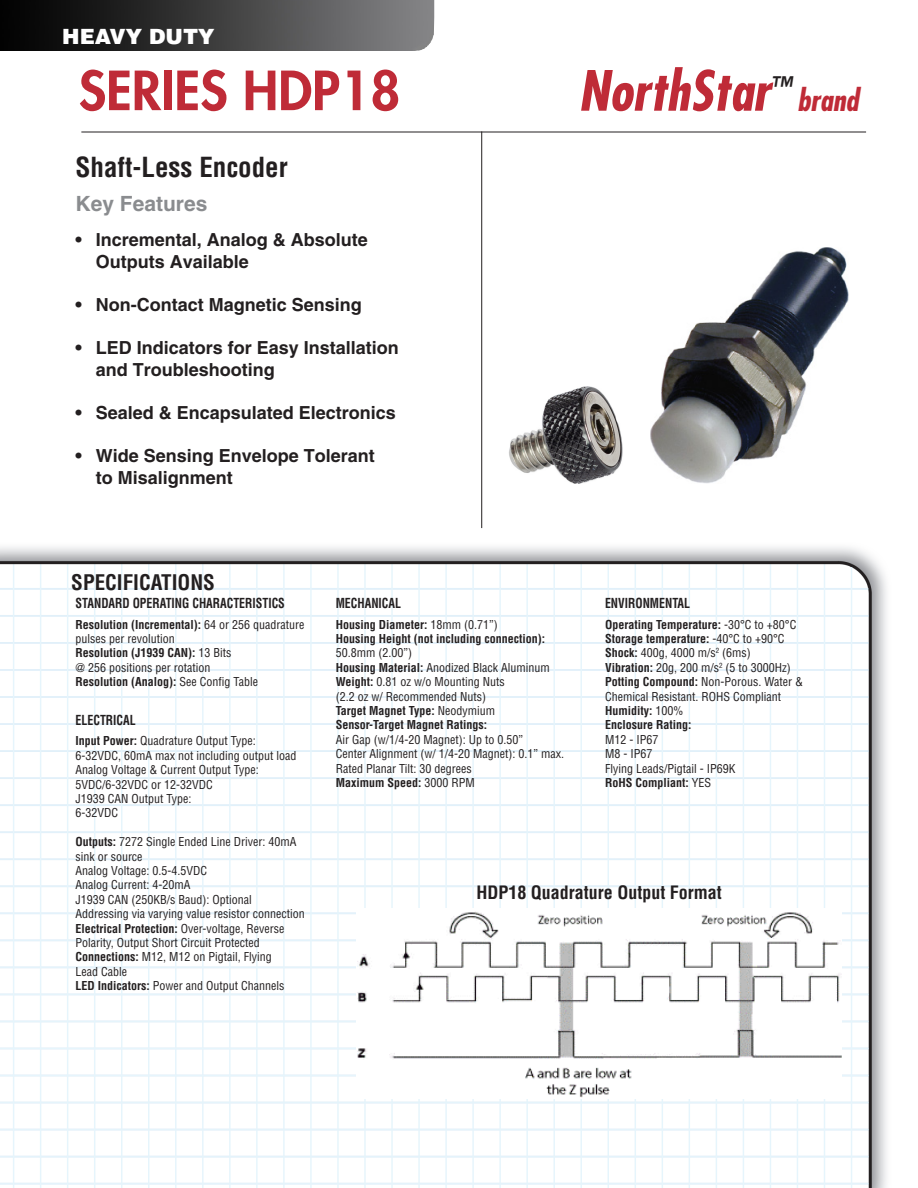
<style>
.page{position:relative;width:918px;height:1188px;background:#fff}
.page>*{position:absolute;margin:0;border:0;box-sizing:border-box;transform-origin:0 0}
.t1{font:italic 700 condensed 54px "Futura";color:#bf2b37}
.t2{font:800 52.5px "Futura";color:#bf2b37}
.t3{font:italic 700 condensed 30px "Futura";color:#bf2b37}
.t4{font:700 condensed 27px "Helvetica";color:#231f20}
.t5{font:700 condensed 21px "Helvetica";color:#231f20}
.t6{font:700 21px "Helvetica";color:#8a8c8f}
.t7{font:900 21px "Helvetica";color:#fff}
.Bullets{font:700 18px/21.6px "Helvetica";color:#231f20}
.t8{font:700 condensed 18px "Helvetica";color:#231f20}
.Specs_1st_Head{font:700 condensed 13.5px "Helvetica";color:#231f20;scale:.88 1}
.SpecText{font:condensed 12px/14.4px "Helvetica";color:#231f20}
.SpecText-2{font:700 condensed 12px/14.4px "Helvetica";color:#231f20}
.s1{font-weight:700}
.s2{font-weight:400}
</style>
<div class="page">
<img style="left:0;top:547px;width:887px;height:641px">
<hr style="left:81px;top:132px;width:785px;height:1px;background:#231f20">
<hr style="left:481px;top:131px;width:1px;height:397px;background:#231f20">
<img style="left:0;top:0;width:434px;height:51px">
<img style="left:356px;top:909px;width:486px;height:189px">
<img style="left:509px;top:386px;width:114px;height:98px">
<img style="left:650px;top:247px;width:199px;height:237px">
<h3 class="t7" style="left:62px;top:23px;width:154px">HEAVY DUTY</h3>
<p class="t2" style="left:79px;top:56px;width:323px">SERIES HDP18</p>
<p class="t1" style="left:578px;top:56px;width:214px">NorthStar<sup>™</sup></p>
<p class="t3" style="left:797px;top:80px;width:63px">brand</p>
<p class="t4" style="left:76px;top:150px;width:214px">Shaft-Less Encoder</p>
<p class="t6" style="left:76px;top:191px;width:133px">Key Features</p>
<p class="Bullets" style="left:96px;top:229px;width:274px;text-indent:-20px">• Incremental, Analog &amp; Absolute<br>Outputs Available</p>
<p class="Bullets" style="left:76px;top:293px;width:288px">• Non-Contact Magnetic Sensing</p>
<p class="Bullets" style="left:96px;top:337px;width:305px;text-indent:-20px">• LED Indicators for Easy Installation and Troubleshooting</p>
<p class="Bullets" style="left:76px;top:401px;width:322px">• Sealed &amp; Encapsulated Electronics</p>
<p class="Bullets" style="left:96px;top:445px;width:281px;text-indent:-20px">• Wide Sensing Envelope Tolerant to Misalignment</p>
<h3 class="t5" style="left:71px;top:569px;width:145px">SPECIFICATIONS</h3>
<p class="Specs_1st_Head" style="left:76px;top:595px;width:239px">STANDARD OPERATING CHARACTERISTICS</p>
<p class="SpecText" style="left:76px;top:617px;width:230px"><span class="s1">Resolution (Incremental):</span> 64 or 256 quadrature pulses per revolution</p>
<p class="SpecText" style="left:76px;top:646px;width:157px"><span class="s1">Resolution (J1939 CAN):</span> 13 Bits @ 256 positions per rotation</p>
<p class="SpecText-2" style="left:76px;top:675px;width:184px">Resolution (Analog): <span class="s2">See Config Table</span></p>
<p class="Specs_1st_Head" style="left:76px;top:712px;width:70px">ELECTRICAL</p>
<p class="SpecText" style="left:76px;top:734px;width:182px"><span class="s1">Input Power:</span> Quadrature Output Type:</p>
<p class="SpecText" style="left:76px;top:748px;width:222px">6-32VDC, 60mA max not including output load</p>
<p class="SpecText" style="left:76px;top:763px;width:185px">Analog Voltage &amp; Current Output Type:</p>
<p class="SpecText" style="left:76px;top:777px;width:139px">5VDC/6-32VDC or 12-32VDC</p>
<p class="SpecText" style="left:76px;top:791px;width:118px">J1939 CAN Output Type:</p>
<p class="SpecText" style="left:76px;top:806px;width:44px">6-32VDC</p>
<p class="SpecText" style="left:76px;top:835px;width:222px"><span class="s1">Outputs:</span> 7272 Single Ended Line Driver: 40mA sink or source</p>
<p class="SpecText" style="left:76px;top:863px;width:133px">Analog Voltage: 0.5-4.5VDC</p>
<p class="SpecText" style="left:76px;top:878px;width:116px">Analog Current: 4-20mA</p>
<p class="SpecText" style="left:76px;top:892px;width:231px">J1939 CAN (250KB/s Baud): Optional<br>Addressing via varying value resistor connection</p>
<p class="SpecText" style="left:76px;top:921px;width:210px"><span class="s1">Electrical Protection:</span> Over-voltage, Reverse<br>Polarity, Output Short Circuit Protected</p>
<p class="SpecText" style="left:76px;top:950px;width:198px"><span class="s1">Connections:</span> M12, M12 on Pigtail, Flying<br>Lead Cable</p>
<p class="SpecText" style="left:76px;top:979px;width:210px"><span class="s1">LED Indicators:</span> Power and Output Channels</p>
<p class="Specs_1st_Head" style="left:336px;top:595px;width:76px">MECHANICAL</p>
<p class="SpecText-2" style="left:336px;top:617px;width:163px">Housing Diameter: <span class="s2">18mm (0.71”)</span></p>
<p class="SpecText-2" style="left:336px;top:631px;width:211px">Housing Height (not including connection):<br><span class="s2">50.8mm (2.00”)</span></p>
<p class="SpecText" style="left:336px;top:660px;width:215px"><span class="s1">Housing Material:</span> Anodized Black Aluminum</p>
<p class="SpecText" style="left:336px;top:675px;width:171px"><span class="s1">Weight:</span> 0.81 oz w/o Mounting Nuts (2.2 oz w/ Recommended Nuts)</p>
<p class="SpecText-2" style="left:336px;top:703px;width:161px">Target Magnet Type: <span class="s2">Neodymium</span></p>
<p class="SpecText" style="left:336px;top:718px;width:189px"><span class="s1">Sensor-Target Magnet Ratings:<br></span>Air Gap (w/1/4-20 Magnet): Up to 0.50”</p>
<p class="SpecText" style="left:336px;top:747px;width:230px">Center Alignment (w/ 1/4-20 Magnet): 0.1” max.</p>
<p class="SpecText" style="left:336px;top:761px;width:138px">Rated Planar Tilt: 30 degrees</p>
<p class="SpecText-2" style="left:336px;top:775px;width:141px">Maximum Speed: <span class="s2">3000 RPM</span></p>
<p class="Specs_1st_Head" style="left:605px;top:595px;width:98px">ENVIRONMENTAL</p>
<p class="SpecText-2" style="left:605px;top:617px;width:193px">Operating Temperature: <span class="s2">-30°C to +80°C</span></p>
<p class="SpecText-2" style="left:605px;top:631px;width:181px">Storage temperature: <span class="s2">-40°C to +90°C</span></p>
<p class="SpecText" style="left:605px;top:646px;width:147px"><span class="s1">Shock:</span> 400g, 4000 m/s<sup>2</sup> (6ms)</p>
<p class="SpecText" style="left:605px;top:660px;width:187px"><span class="s1">Vibration:</span> 20g, 200 m/s<sup>2</sup> (5 to 3000Hz)</p>
<p class="SpecText" style="left:605px;top:675px;width:200px"><span class="s1">Potting Compound:</span> Non-Porous. Water &amp;<br>Chemical Resistant. ROHS Compliant</p>
<p class="SpecText-2" style="left:605px;top:703px;width:80px">Humidity: <span class="s2">100%</span></p>
<p class="SpecText-2" style="left:605px;top:718px;width:88px">Enclosure Rating:<br><span class="s2">M12 - IP67</span></p>
<p class="SpecText" style="left:605px;top:747px;width:49px">M8 - IP67</p>
<p class="SpecText" style="left:605px;top:761px;width:132px">Flying Leads/Pigtail - IP69K</p>
<p class="SpecText-2" style="left:605px;top:775px;width:108px">RoHS Compliant: <span class="s2">YES</span></p>
<p class="t8" style="left:476px;top:881px;width:247px">HDP18 Quadrature Output Format</p>
</div>
